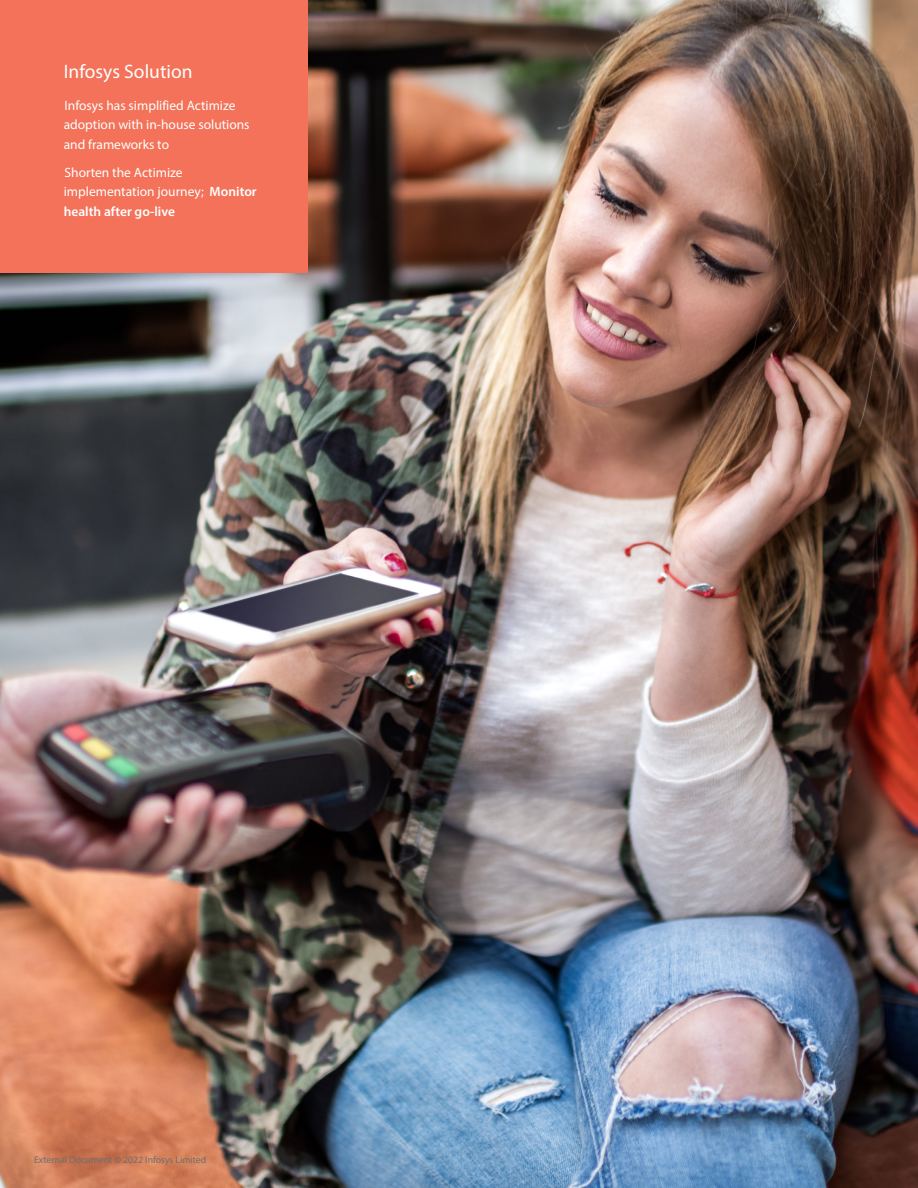
<style>
.page{position:relative;width:918px;height:1188px;background:#fff}
.page>*{position:absolute;margin:0;border:0;box-sizing:border-box;transform-origin:0 0}
.t1{font:19.5px "Myriad Pro";color:#fff}
.t2{font:13.5px/19.5px "Myriad Pro";color:#fff}
.t3{font:9.75px "Myriad Pro";color:#6d6e71}
.s1{font-weight:600}
</style>
<div class="page">
<img style="left:0;top:0;width:918px;height:1188px">
<div style="left:0;top:0;width:307px;height:272px;background:#f37259"></div>
<h1 class="t1" style="left:64px;top:60px;width:130px">Infosys Solution</h1>
<p class="t2" style="left:64px;top:95px;width:187px">Infosys has simplified Actimize adoption with in-house solutions and frameworks to</p>
<p class="t2" style="left:64px;top:162px;width:194px">Shorten the Actimize implementation journey; <span class="s1">Monitor health after go-live</span></p>
<p class="t3" style="left:34px;top:1154px;width:174px">External Document © 2022 Infosys Limited</p>
</div>
